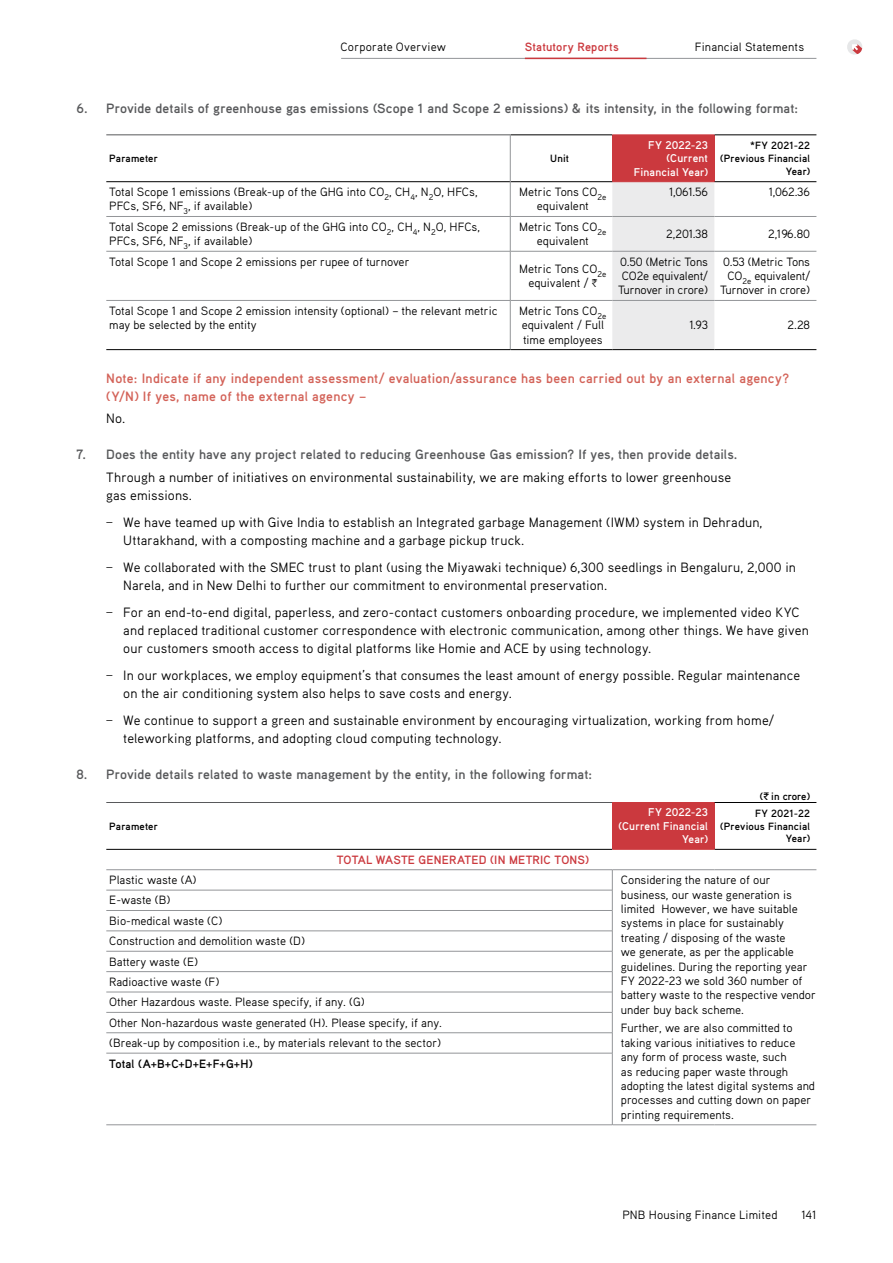
<style>
.page{position:relative;width:893px;height:1263px;background:#fff}
.page>*{position:absolute;margin:0;border:0;box-sizing:border-box;transform-origin:0 0}
.t1{font:13.5px/18px "Aaux Pro";letter-spacing:.01em;color:#000}
.t2{font:700 13.5px "Aaux Pro";letter-spacing:.01em;color:#58595b}
.t3{font:700 13.5px/18px "Aaux Pro";letter-spacing:.02em;color:#d36258}
.t4{font:12px/14.4px "Aaux Pro";color:#000}
.t5{font:700 12px "Aaux Pro";letter-spacing:.015em;color:#cb393e}
.t6{font:700 12px "Aaux Pro";letter-spacing:.01em;color:#000}
.t7{font:700 11.25px/13.5px "Aaux Pro";letter-spacing:.015em;color:#fff;text-align:right}
.t8{font:700 10.5px/12.6px "Aaux Pro";letter-spacing:.015em;color:#000;text-align:right}
.s1{font-family:"ITF Rupee"}
.s2{font-family:"Proxima Nova"}
.s3{font-family:"ITF Rupee";font-weight:400;font-size:11.25px}
</style>
<div class="page">
<div style="left:612px;top:135px;width:102px;height:47px;background:#cb393e"></div>
<div style="left:612px;top:182px;width:102px;height:167px;background:#ebebec"></div>
<hr style="left:106px;top:181px;width:404px;height:1px;background:#000">
<hr style="left:510px;top:181px;width:102px;height:1px;background:#000">
<hr style="left:714px;top:181px;width:102px;height:1px;background:#000">
<hr style="left:510px;top:182px;width:1px;height:34px;background:#939598">
<hr style="left:510px;top:216px;width:1px;height:35px;background:#939598">
<hr style="left:510px;top:251px;width:1px;height:49px;background:#939598">
<hr style="left:510px;top:300px;width:1px;height:50px;background:#939598">
<hr style="left:106px;top:216px;width:404px;height:1px;background:#939598">
<hr style="left:510px;top:216px;width:102px;height:1px;background:#939598">
<hr style="left:612px;top:216px;width:102px;height:1px;background:#939598">
<hr style="left:714px;top:216px;width:102px;height:1px;background:#939598">
<hr style="left:106px;top:251px;width:404px;height:1px;background:#939598">
<hr style="left:510px;top:251px;width:102px;height:1px;background:#939598">
<hr style="left:612px;top:251px;width:102px;height:1px;background:#939598">
<hr style="left:714px;top:251px;width:102px;height:1px;background:#939598">
<hr style="left:106px;top:300px;width:404px;height:1px;background:#939598">
<hr style="left:510px;top:300px;width:102px;height:1px;background:#939598">
<hr style="left:612px;top:300px;width:102px;height:1px;background:#939598">
<hr style="left:714px;top:300px;width:102px;height:1px;background:#939598">
<hr style="left:106px;top:349px;width:404px;height:1px;background:#000">
<hr style="left:510px;top:349px;width:102px;height:1px;background:#000">
<hr style="left:612px;top:349px;width:102px;height:1px;background:#000">
<hr style="left:714px;top:349px;width:102px;height:1px;background:#000">
<hr style="left:106px;top:134px;width:404px;height:1px;background:#58595b">
<hr style="left:510px;top:134px;width:102px;height:1px;background:#000">
<hr style="left:714px;top:134px;width:102px;height:1px;background:#000">
<hr style="left:510px;top:134px;width:1px;height:48px;background:#939598">
<hr style="left:612px;top:134px;width:102px;height:1px;background:#cb393e">
<div style="left:612px;top:802px;width:102px;height:47px;background:#cb393e"></div>
<hr style="left:106px;top:849px;width:506px;height:1px;background:#000">
<hr style="left:714px;top:849px;width:102px;height:1px;background:#000">
<hr style="left:106px;top:869px;width:506px;height:1px;background:#939598">
<hr style="left:612px;top:869px;width:102px;height:1px;background:#939598">
<hr style="left:714px;top:869px;width:102px;height:1px;background:#939598">
<hr style="left:106px;top:890px;width:506px;height:1px;background:#939598">
<hr style="left:106px;top:910px;width:506px;height:1px;background:#939598">
<hr style="left:106px;top:931px;width:506px;height:1px;background:#939598">
<hr style="left:106px;top:951px;width:506px;height:1px;background:#939598">
<hr style="left:106px;top:971px;width:506px;height:1px;background:#939598">
<hr style="left:106px;top:992px;width:506px;height:1px;background:#939598">
<hr style="left:106px;top:1012px;width:506px;height:1px;background:#939598">
<hr style="left:106px;top:1032px;width:506px;height:1px;background:#939598">
<hr style="left:106px;top:802px;width:506px;height:1px;background:#58595b">
<svg style="left:612px;top:869px;width:1px;height:184px"></svg>
<hr style="left:612px;top:1053px;width:1px;height:72px;background:#939598">
<hr style="left:106px;top:1053px;width:506px;height:1px;background:#939598">
<hr style="left:106px;top:1124px;width:506px;height:1px;background:#939598">
<hr style="left:612px;top:1124px;width:102px;height:1px;background:#939598">
<hr style="left:714px;top:1124px;width:102px;height:1px;background:#939598">
<hr style="left:714px;top:802px;width:102px;height:1px;background:#000">
<hr style="left:612px;top:849px;width:102px;height:1px;background:#cb393e">
<hr style="left:341px;top:58px;width:475px;height:1px;background:#939598">
<hr style="left:525px;top:58px;width:121px;height:1px;background:#cb393e">
<svg style="left:847px;top:39px;width:16px;height:16px"></svg>
<p class="t4" style="left:341px;top:39px;width:107px">Corporate Overview</p>
<p class="t5" style="left:525px;top:39px;width:95px">Statutory Reports</p>
<p class="t4" style="left:695px;top:39px;width:111px">Financial Statements</p>
<p class="t2" style="left:77px;top:99px;width:723px">6. Provide details of greenhouse gas emissions (Scope 1 and Scope 2 emissions) &amp; its intensity, in the following format:</p>
<p class="t8" style="left:109px;top:152px;width:50px">Parameter</p>
<p class="t8" style="left:550px;top:152px;width:20px">Unit</p>
<p class="t7" style="left:634px;top:138px;width:76px">FY 2022-23 (Current<br>Financial Year)</p>
<p class="t8" style="left:720px;top:139px;width:91px">*FY 2021-22 (Previous Financial<br>Year)</p>
<p class="t4" style="left:109px;top:184px;width:370px">Total Scope 1 emissions (Break-up of the GHG into CO<sub>2</sub>, CH<sub>4</sub>, N<sub>2</sub>O, HFCs,<br>PFCs, SF6, NF<sub>3</sub>, if available)</p>
<p class="t4" style="left:519px;top:184px;width:89px;text-align:center">Metric Tons CO<sub>2e </sub>equivalent</p>
<p class="t4" style="left:669px;top:184px;width:40px">1,061.56</p>
<p class="t4" style="left:769px;top:184px;width:43px">1,062.36</p>
<p class="t4" style="left:109px;top:219px;width:372px">Total Scope 2 emissions (Break-up of the GHG into CO<sub>2</sub>, CH<sub>4</sub>, N<sub>2</sub>O, HFCs,<br>PFCs, SF6, NF<sub>3</sub>, if available)</p>
<p class="t4" style="left:519px;top:219px;width:89px;text-align:center">Metric Tons CO<sub>2e </sub>equivalent</p>
<p class="t4" style="left:666px;top:226px;width:43px">2,201.38</p>
<p class="t4" style="left:768px;top:226px;width:43px">2,196.80</p>
<p class="t4" style="left:109px;top:254px;width:302px">Total Scope 1 and Scope 2 emissions per rupee of turnover</p>
<p class="t4" style="left:519px;top:261px;width:89px;text-align:center">Metric Tons CO<sub>2e </sub>equivalent / <span class="s1">H</span></p>
<p class="t4" style="left:618px;top:254px;width:91px;text-align:center">0.50 (Metric Tons<br>CO2e equivalent/<br>Turnover in crore)</p>
<p class="t4" style="left:720px;top:254px;width:91px;text-align:right">0.53 (Metric Tons<br>CO<sub>2e</sub> equivalent/<br>Turnover in crore)</p>
<p class="t4" style="left:109px;top:303px;width:390px">Total Scope 1 and Scope 2 emission intensity (optional) – the relevant metric may be selected by the entity</p>
<p class="t4" style="left:519px;top:303px;width:89px">Metric Tons CO<sub>2e </sub>equivalent / Full time employees</p>
<p class="t4" style="left:689px;top:317px;width:20px">1.93</p>
<p class="t4" style="left:788px;top:317px;width:24px">2.28</p>
<p class="t3" style="left:106px;top:368px;width:684px">Note: Indicate if any independent assessment/ evaluation/assurance has been carried out by an external agency? (Y/N) If yes, name of the external agency –</p>
<p class="t1" style="left:106px;top:409px;width:21px">No.</p>
<p class="t2" style="left:77px;top:446px;width:662px">7. Does the entity have any project related to reducing Greenhouse Gas emission? If yes, then provide details.</p>
<p class="t1" style="left:106px;top:467px;width:626px">Through a number of initiatives on environmental sustainability, we are making efforts to lower greenhouse gas emissions.</p>
<p class="t1" style="left:123px;top:512px;width:641px;text-indent:-17px"><span class="s2">−</span> We have teamed up with Give India to establish an Integrated garbage Management (IWM) system in Dehradun,<br>Uttarakhand, with a composting machine and a garbage pickup truck.</p>
<p class="t1" style="left:123px;top:557px;width:674px;text-indent:-17px"><span class="s2">−</span> We collaborated with the SMEC trust to plant (using the Miyawaki technique) 6,300 seedlings in Bengaluru, 2,000 in<br>Narela, and in New Delhi to further our commitment to environmental preservation.</p>
<p class="t1" style="left:123px;top:602px;width:687px;text-indent:-17px"><span class="s2">−</span> For an end-to-end digital, paperless, and zero-contact customers onboarding procedure, we implemented video KYC and replaced traditional customer correspondence with electronic communication, among other things. We have given our customers smooth access to digital platforms like Homie and ACE by using technology.</p>
<p class="t1" style="left:123px;top:665px;width:678px;text-indent:-17px"><span class="s2">−</span> In our workplaces, we employ equipment’s that consumes the least amount of energy possible. Regular maintenance on the air conditioning system also helps to save costs and energy.</p>
<p class="t1" style="left:123px;top:710px;width:652px;text-indent:-17px"><span class="s2">−</span> We continue to support a green and sustainable environment by encouraging virtualization, working from home/ teleworking platforms, and adopting cloud computing technology.</p>
<p class="t2" style="left:77px;top:765px;width:517px">8. Provide details related to waste management by the entity, in the following format:</p>
<p class="t8" style="left:760px;top:789px;width:52px">(<span class="s3">J</span> in crore)</p>
<p class="t8" style="left:109px;top:819px;width:50px">Parameter</p>
<p class="t7" style="left:618px;top:805px;width:91px">FY 2022-23 (Current Financial<br>Year)</p>
<p class="t8" style="left:720px;top:807px;width:91px">FY 2021-22 (Previous Financial<br>Year)</p>
<p class="t5" style="left:337px;top:852px;width:254px">TOTAL WASTE GENERATED (IN METRIC TONS)</p>
<p class="t4" style="left:109px;top:872px;width:89px">Plastic waste (A)</p>
<p class="t4" style="left:621px;top:872px;width:196px">Considering the nature of our business, our waste generation is limited However, we have suitable systems in place for sustainably treating / disposing of the waste<br>we generate, as per the applicable guidelines. During the reporting year<br>FY 2022-23 we sold 360 number of battery waste to the respective vendor under buy back scheme.</p>
<p class="t4" style="left:621px;top:1021px;width:196px">Further, we are also committed to taking various initiatives to reduce any form of process waste, such<br>as reducing paper waste through adopting the latest digital systems and processes and cutting down on paper printing requirements.</p>
<p class="t4" style="left:109px;top:890px;width:334px;line-height:20.4px">E-waste (B)<br>Bio-medical waste (C)<br>Construction and demolition waste (D)<br>Battery waste (E)<br>Radioactive waste (F)<br>Other Hazardous waste. Please specify, if any. (G)<br>Other Non-hazardous waste generated (H). Please specify, if any. (Break-up by composition i.e., by materials relevant to the sector)</p>
<p class="t6" style="left:109px;top:1056px;width:145px">Total (A+B+C+D+E+F+G+H)</p>
<p class="t4" style="left:622px;top:1207px;width:157px">PNB Housing Finance Limited</p>
<p class="t4" style="left:801px;top:1207px;width:17px">141</p>
</div>
